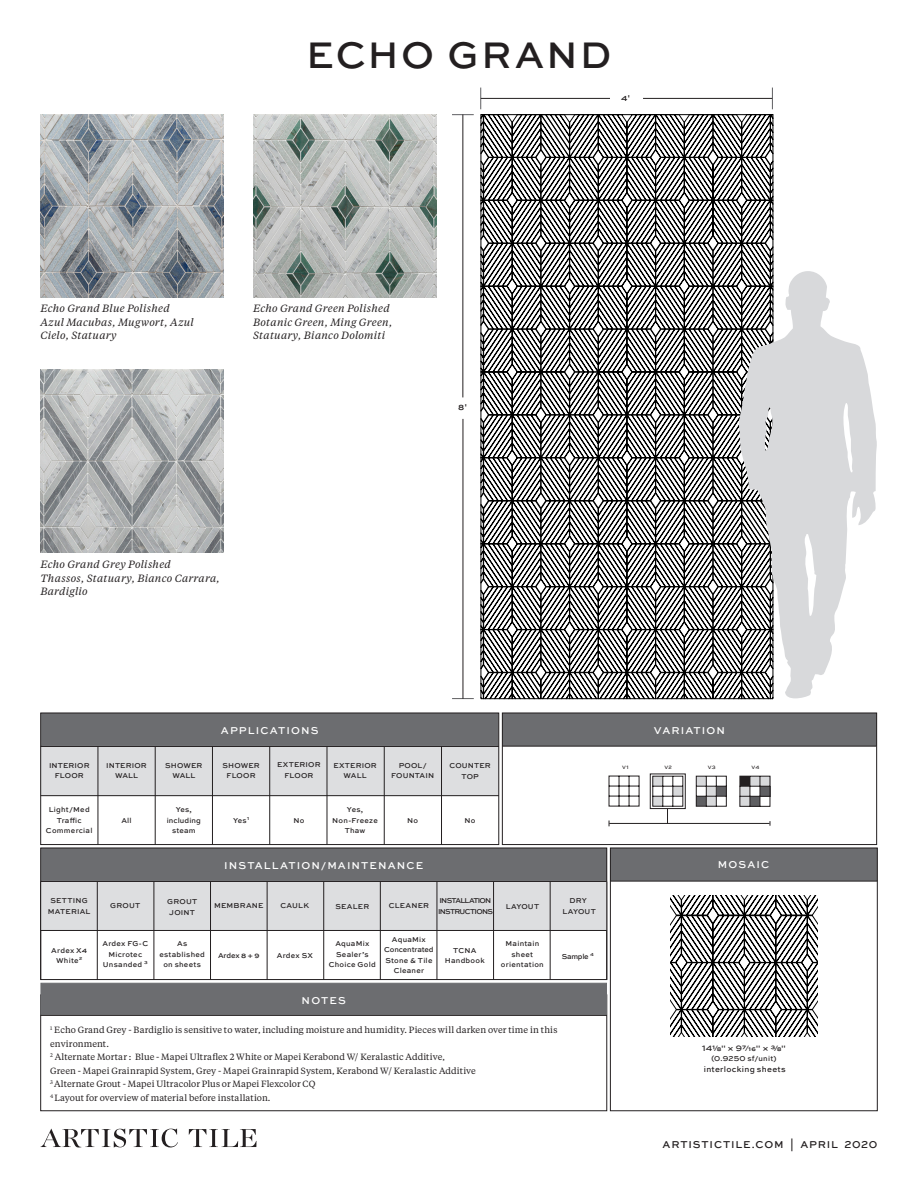
<style>
.page{position:relative;width:918px;height:1188px;background:#fff}
.page>*{position:absolute;margin:0;border:0;box-sizing:border-box;transform-origin:0 0}
.t1{font:500 39px "Sweet Sans Pro";letter-spacing:.05em;color:#231f20}
.Color_Name{font:italic 10.5px/13.5px "Tiempos Text";letter-spacing:.02em;color:#231f20}
.Table_Header{font:500 10.5px "Sweet Sans Pro";letter-spacing:.105em;color:#fff}
.t2{font:500 10.5px "Sweet Sans Pro";letter-spacing:.08em;color:#231f20}
._5_5pt_Sweet{font:9px/13.5px "Tiempos Text";letter-spacing:.005em;color:#231f20}
.t3{font:500 9px "Sweet Sans Pro";color:#231f20}
._5_5pt_Sweet-2{font:500 8.25px "Sweet Sans Pro";letter-spacing:.035em;color:#231f20}
._5_5pt_Sweet-3{font:500 7.5px/10.5px "Sweet Sans Pro";letter-spacing:.025em;color:#231f20;text-align:center}
._5_5pt_Sweet-4{font:500 7.5px/10.5px "Sweet Sans Pro";letter-spacing:-.09em;color:#231f20}
._5_5pt_Sweet-5{font:500 5.1px "Sweet Sans Pro";letter-spacing:.035em;color:#231f20}
</style>
<div class="page">
<svg style="left:189px;top:1129px;width:67px;height:18px"></svg>
<svg style="left:40px;top:1128px;width:138px;height:20px"></svg>
<svg style="left:670px;top:896px;width:147px;height:140px"></svg>
<svg style="left:481px;top:114px;width:292px;height:585px"></svg>
<div style="left:40px;top:995px;width:567px;height:116px;border:1px solid #231f20"></div>
<div style="left:40px;top:983px;width:567px;height:32px;background:#6c6d70"></div>
<div style="left:41px;top:848px;width:566px;height:33px;background:#6c6d70"></div>
<div style="left:610px;top:848px;width:268px;height:33px;background:#6c6d70;border:1px solid #6c6d70"></div>
<div style="left:502px;top:713px;width:375px;height:33px;background:#6c6d70;border:1px solid #6c6d70"></div>
<div style="left:41px;top:713px;width:458px;height:33px;background:#6c6d70"></div>
<div style="left:40px;top:848px;width:567px;height:132px;border:1px solid #231f20"></div>
<div style="left:41px;top:881px;width:566px;height:50px;background:#dddee0"></div>
<hr style="left:97px;top:882px;width:1px;height:98px;background:#231f20">
<hr style="left:154px;top:882px;width:1px;height:98px;background:#231f20">
<hr style="left:210px;top:882px;width:1px;height:98px;background:#231f20">
<hr style="left:267px;top:882px;width:1px;height:98px;background:#231f20">
<hr style="left:323px;top:882px;width:1px;height:98px;background:#231f20">
<hr style="left:380px;top:882px;width:1px;height:98px;background:#231f20">
<hr style="left:437px;top:882px;width:1px;height:98px;background:#231f20">
<div style="left:41px;top:746px;width:458px;height:50px;background:#dddee0"></div>
<div style="left:40px;top:713px;width:459px;height:132px;border:1px solid #231f20"></div>
<hr style="left:40px;top:746px;width:459px;height:1px;background:#231f20">
<hr style="left:40px;top:881px;width:567px;height:1px;background:#231f20">
<hr style="left:40px;top:1015px;width:567px;height:1px;background:#231f20">
<div style="left:610px;top:848px;width:268px;height:263px;border:1px solid #231f20"></div>
<hr style="left:610px;top:881px;width:267px;height:1px;background:#231f20">
<div style="left:502px;top:713px;width:375px;height:132px;border:1px solid #231f20"></div>
<hr style="left:502px;top:746px;width:374px;height:1px;background:#231f20">
<hr style="left:41px;top:795px;width:458px;height:1px;background:#231f20">
<hr style="left:98px;top:747px;width:1px;height:98px;background:#231f20">
<hr style="left:155px;top:747px;width:1px;height:98px;background:#231f20">
<hr style="left:212px;top:747px;width:1px;height:98px;background:#231f20">
<hr style="left:269px;top:747px;width:1px;height:98px;background:#231f20">
<hr style="left:327px;top:747px;width:1px;height:98px;background:#231f20">
<hr style="left:384px;top:747px;width:1px;height:98px;background:#231f20">
<hr style="left:441px;top:747px;width:1px;height:98px;background:#231f20">
<hr style="left:40px;top:882px;width:1px;height:98px;background:#231f20">
<hr style="left:493px;top:882px;width:1px;height:98px;background:#231f20">
<hr style="left:550px;top:882px;width:1px;height:98px;background:#231f20">
<hr style="left:607px;top:882px;width:1px;height:98px;background:#231f20">
<hr style="left:41px;top:930px;width:566px;height:1px;background:#231f20">
<svg style="left:609px;top:776px;width:31px;height:31px"></svg>
<svg style="left:696px;top:776px;width:31px;height:31px"></svg>
<svg style="left:739px;top:776px;width:31px;height:31px"></svg>
<svg style="left:652px;top:776px;width:31px;height:47px"></svg>
<div style="left:650px;top:774px;width:36px;height:35px;border:1px solid #231f20"></div>
<hr style="left:609px;top:823px;width:161px;height:1px;background:#231f20">
<img style="left:40px;top:115px;width:184px;height:183px">
<svg style="left:480px;top:88px;width:1px;height:21px"></svg>
<svg style="left:536px;top:88px;width:237px;height:163px"></svg>
<hr style="left:481px;top:98px;width:129px;height:1px;background:#231f20">
<hr style="left:643px;top:98px;width:129px;height:1px;background:#231f20">
<svg style="left:452px;top:114px;width:22px;height:1px"></svg>
<svg style="left:452px;top:698px;width:22px;height:1px"></svg>
<hr style="left:463px;top:115px;width:1px;height:282px;background:#231f20">
<hr style="left:463px;top:419px;width:1px;height:280px;background:#231f20">
<svg style="left:738px;top:271px;width:139px;height:427px;fill:#d8d9db"></svg>
<img style="left:40px;top:370px;width:184px;height:183px">
<img style="left:253px;top:115px;width:183px;height:183px">
<p class="t1" style="left:306px;top:26px;width:307px">ECHO GRAND</p>
<p class="t3" style="left:621px;top:92px;width:10px">4'</p>
<p class="Color_Name" style="left:40px;top:302px;width:131px">Echo Grand Blue Polished</p>
<p class="Color_Name" style="left:40px;top:315px;width:155px">Azul Macubas, Mugwort, Azul<br>Cielo, Statuary</p>
<p class="Color_Name" style="left:253px;top:302px;width:138px">Echo Grand Green Polished</p>
<p class="Color_Name" style="left:253px;top:315px;width:141px">Botanic Green, Ming Green,<br>Statuary, Bianco Dolomiti</p>
<p class="t3" style="left:458px;top:401px;width:10px">8'</p>
<p class="Color_Name" style="left:40px;top:557px;width:132px">Echo Grand Grey Polished</p>
<p class="Color_Name" style="left:40px;top:571px;width:181px">Thassos, Statuary, Bianco Carrara,<br>Bardiglio</p>
<p class="_5_5pt_Sweet-3" style="left:49px;top:760px;width:42px">INTERIOR<br>FLOOR</p>
<p class="_5_5pt_Sweet-3" style="left:49px;top:804px;width:42px">Light/Med<br>Traffic</p>
<p class="_5_5pt_Sweet-3" style="left:46px;top:825px;width:48px">Commercial</p>
<p class="_5_5pt_Sweet-3" style="left:106px;top:760px;width:42px">INTERIOR<br>WALL</p>
<p class="_5_5pt_Sweet-3" style="left:121px;top:814px;width:12px">All</p>
<p class="_5_5pt_Sweet-3" style="left:165px;top:760px;width:39px">SHOWER<br>WALL</p>
<p class="_5_5pt_Sweet-3" style="left:176px;top:804px;width:17px">Yes,</p>
<p class="_5_5pt_Sweet-3" style="left:167px;top:815px;width:36px">including steam</p>
<p class="Table_Header" style="left:221px;top:723px;width:99px">APPLICATIONS</p>
<p class="_5_5pt_Sweet-3" style="left:222px;top:760px;width:39px">SHOWER<br>FLOOR</p>
<p class="_5_5pt_Sweet-3" style="left:233px;top:814px;width:18px">Yes<sup>1</sup></p>
<p class="_5_5pt_Sweet-3" style="left:277px;top:759px;width:45px">EXTERIOR<br>FLOOR</p>
<p class="_5_5pt_Sweet-3" style="left:294px;top:814px;width:12px">No</p>
<p class="_5_5pt_Sweet-3" style="left:333px;top:760px;width:45px">EXTERIOR<br>WALL</p>
<p class="_5_5pt_Sweet-3" style="left:347px;top:804px;width:18px">Yes,</p>
<p class="_5_5pt_Sweet-3" style="left:332px;top:815px;width:47px">Non-Freeze<br>Thaw</p>
<p class="_5_5pt_Sweet-3" style="left:391px;top:760px;width:44px">POOL/<br>FOUNTAIN</p>
<p class="_5_5pt_Sweet-3" style="left:407px;top:814px;width:12px">No</p>
<p class="_5_5pt_Sweet-3" style="left:450px;top:760px;width:43px">COUNTER<br>TOP</p>
<p class="_5_5pt_Sweet-3" style="left:465px;top:814px;width:12px">No</p>
<p class="Table_Header" style="left:654px;top:723px;width:73px">VARIATION</p>
<p class="_5_5pt_Sweet-5" style="left:622px;top:764px;width:8px">V1</p>
<p class="_5_5pt_Sweet-5" style="left:664px;top:764px;width:9px">V2</p>
<p class="_5_5pt_Sweet-5" style="left:708px;top:764px;width:9px">V3</p>
<p class="_5_5pt_Sweet-5" style="left:752px;top:764px;width:9px">V4</p>
<p class="_5_5pt_Sweet-3" style="left:48px;top:895px;width:44px">SETTING<br>MATERIAL</p>
<p class="_5_5pt_Sweet-3" style="left:51px;top:945px;width:37px">Ardex X4<br>White<sup>2</sup></p>
<p class="_5_5pt_Sweet-3" style="left:110px;top:900px;width:32px">GROUT</p>
<p class="_5_5pt_Sweet-3" style="left:103px;top:938px;width:47px">Ardex FG-C<br>Microtec<br>Unsanded <sup>3</sup></p>
<p class="_5_5pt_Sweet-3" style="left:167px;top:896px;width:32px;text-align:left">GROUT<br>JOINT</p>
<p class="_5_5pt_Sweet-3" style="left:177px;top:938px;width:12px">As</p>
<p class="_5_5pt_Sweet-3" style="left:159px;top:949px;width:47px">established on sheets</p>
<p class="Table_Header" style="left:224px;top:858px;width:200px">INSTALLATION/MAINTENANCE</p>
<p class="Table_Header" style="left:718px;top:857px;width:53px">MOSAIC</p>
<p class="_5_5pt_Sweet-3" style="left:570px;top:895px;width:19px">DRY</p>
<p class="_5_5pt_Sweet-3" style="left:562px;top:906px;width:35px">LAYOUT</p>
<p class="_5_5pt_Sweet-3" style="left:562px;top:951px;width:33px">Sample <sup>4</sup></p>
<p class="_5_5pt_Sweet-4" style="left:438px;top:895px;width:56px">INSTALLATION<br>INSTRUCTIONS</p>
<p class="_5_5pt_Sweet-3" style="left:453px;top:945px;width:25px">TCNA</p>
<p class="_5_5pt_Sweet-3" style="left:445px;top:955px;width:41px">Handbook</p>
<p class="_5_5pt_Sweet-3" style="left:214px;top:900px;width:51px">MEMBRANE</p>
<p class="_5_5pt_Sweet-3" style="left:389px;top:900px;width:42px">CLEANER</p>
<p class="_5_5pt_Sweet-3" style="left:384px;top:934px;width:51px">AquaMix<br>Concentrated<br>Stone &amp; Tile<br>Cleaner</p>
<p class="_5_5pt_Sweet-3" style="left:281px;top:900px;width:30px">CAULK</p>
<p class="_5_5pt_Sweet-3" style="left:335px;top:901px;width:35px">SEALER</p>
<p class="_5_5pt_Sweet-3" style="left:329px;top:938px;width:49px">AquaMix<br>Sealer’s<br>Choice Gold</p>
<p class="_5_5pt_Sweet-3" style="left:506px;top:901px;width:35px">LAYOUT</p>
<p class="_5_5pt_Sweet-3" style="left:506px;top:938px;width:35px">Maintain sheet</p>
<p class="_5_5pt_Sweet-3" style="left:501px;top:959px;width:44px">orientation</p>
<p class="_5_5pt_Sweet-3" style="left:218px;top:949px;width:43px">Ardex 8 + 9</p>
<p class="_5_5pt_Sweet-3" style="left:277px;top:949px;width:38px">Ardex SX</p>
<p class="Table_Header" style="left:302px;top:993px;width:46px">NOTES</p>
<p class="_5_5pt_Sweet" style="left:50px;top:1023px;width:509px"><sup>1</sup> Echo Grand Grey - Bardiglio is sensitive to water, including moisture and humidity. Pieces will darken over time in this environment.</p>
<p class="_5_5pt_Sweet" style="left:50px;top:1050px;width:396px"><sup>2</sup> Alternate Mortar : Blue - Mapei Ultraflex 2 White or Mapei Kerabond W/ Keralastic Additive,</p>
<p class="_5_5pt_Sweet" style="left:50px;top:1063px;width:427px">Green - Mapei Grainrapid System, Grey - Mapei Grainrapid System, Kerabond W/ Keralastic Additive</p>
<p class="_5_5pt_Sweet" style="left:50px;top:1077px;width:267px"><sup>3</sup> Alternate Grout - Mapei Ultracolor Plus or Mapei Flexcolor CQ</p>
<p class="_5_5pt_Sweet" style="left:50px;top:1090px;width:222px"><sup>4</sup> Layout for overview of material before installation.</p>
<p class="_5_5pt_Sweet-2" style="left:702px;top:1042px;width:85px">141/8" × 97/16" × 3/8"</p>
<p class="_5_5pt_Sweet-3" style="left:711px;top:1053px;width:67px">(0.9250 sf/unit)</p>
<p class="_5_5pt_Sweet-2" style="left:704px;top:1063px;width:83px">interlocking sheets</p>
<h2 class="t2" style="left:663px;top:1136px;width:216px">ARTISTICTILE.COM | APRIL 2020</h2>
</div>
